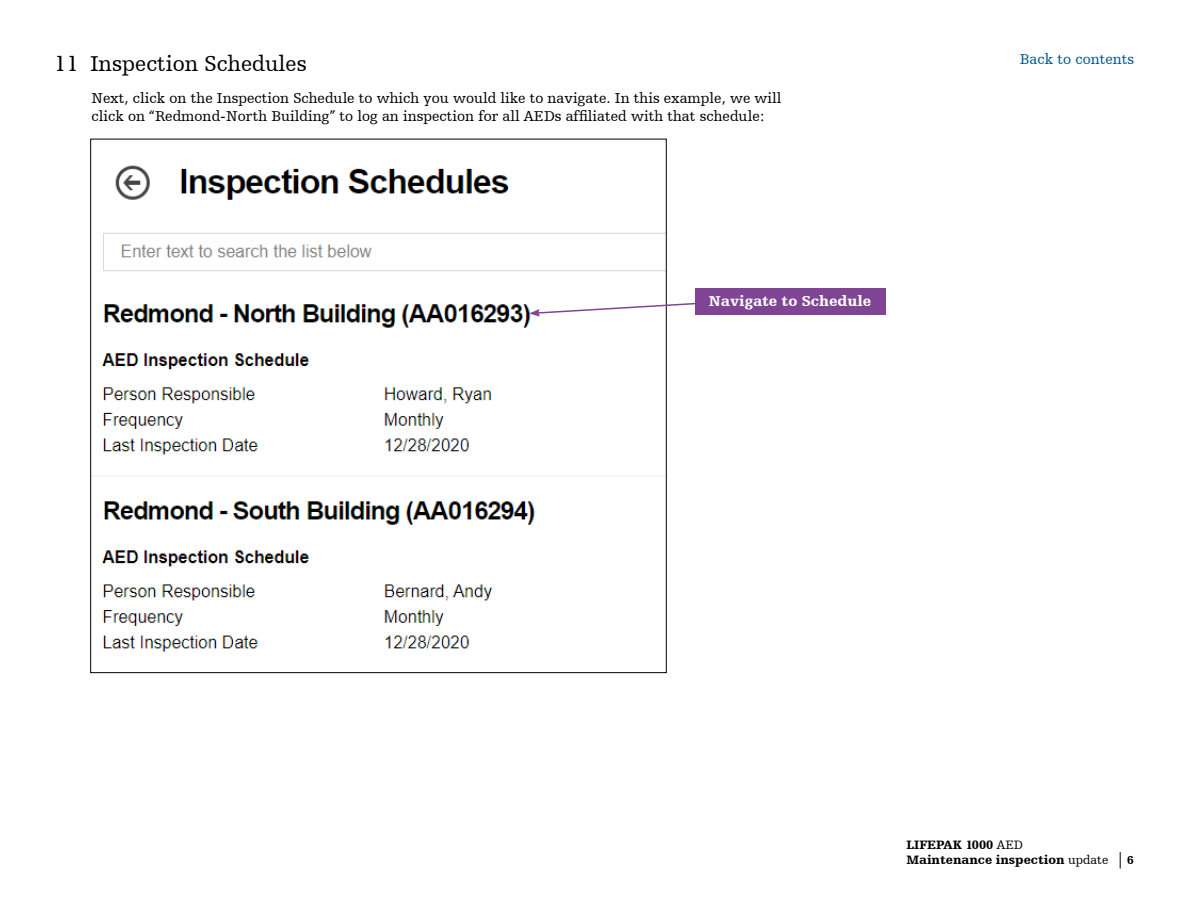
<style>
.page{position:relative;width:1188px;height:918px;background:#fff}
.page>*{position:absolute;margin:0;border:0;box-sizing:border-box;transform-origin:0 0}
.t1{font:22.5px "Humanist Slabserif 712 BT";color:#000}
.t2{font:15px/18px "Humanist Slabserif 712 BT";color:#000}
.t3{font:900 15px "Humanist Slabserif 712 BT";color:#fff}
.t4{font:15px "Humanist Slabserif 712 BT";color:#00558b}
.t5{font:900 12.75px/15px "Humanist Slabserif 712 BT";color:#000}
.t6{font:900 12px "Humanist Slabserif 712 BT";color:#000}
.s1{font-weight:400}
</style>
<div class="page">
<svg style="left:1120px;top:852px;width:1px;height:17px"></svg>
<img style="left:101px;top:165px;width:563px;height:487px">
<svg style="left:529px;top:301px;width:166px;height:16px"></svg>
<div style="left:695px;top:288px;width:191px;height:27px;background:#7f4594"></div>
<h1 class="t1" style="left:54px;top:50px;width:254px">11 Inspection Schedules</h1>
<p class="t2" style="left:92px;top:88px;width:692px">Next, click on the Inspection Schedule to which you would like to navigate. In this example, we will click on “Redmond-North Building” to log an inspection for all AEDs affiliated with that schedule:</p>
<p class="t3" style="left:709px;top:292px;width:164px">Navigate to Schedule</p>
<p class="t4" style="left:1020px;top:50px;width:116px">Back to contents</p>
<p class="t5" style="left:906px;top:837px;width:203px">LIFEPAK 1000 <span class="s1">AED<br></span>Maintenance inspection <span class="s1">update</span></p>
<p class="t6" style="left:1127px;top:853px;width:8px">6</p>
</div>
